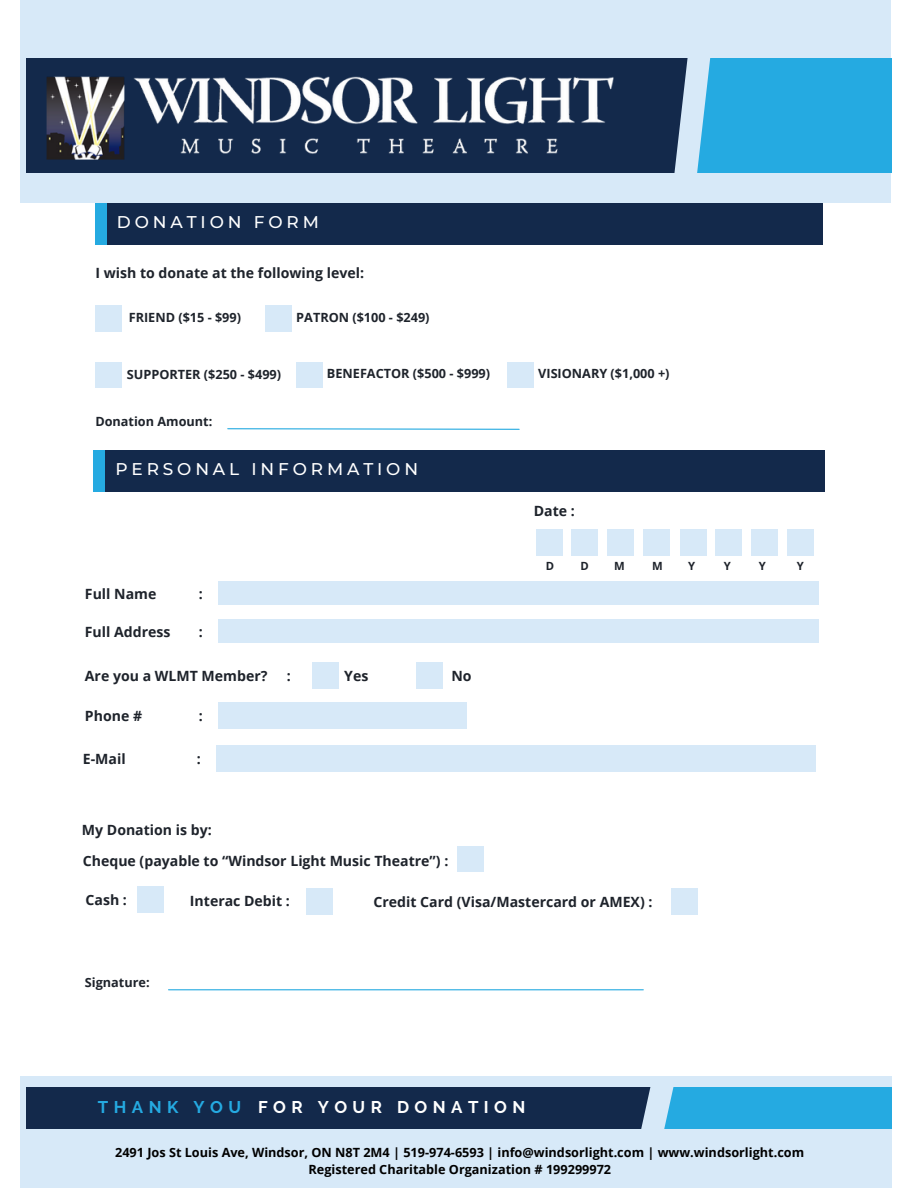
<style>
.page{position:relative;width:918px;height:1188px;background:#fff}
.page>*{position:absolute;margin:0;border:0;box-sizing:border-box;transform-origin:0 0}
.t1{font:500 16.95px "Montserrat";letter-spacing:.23em;color:#fff}
.t2{font:700 16.95px "Raleway";letter-spacing:.32em;color:#fff}
.t3{font:700 14.1px "Open Sans";color:#1e232b}
.t4{font:700 12.75px/17px "Open Sans";color:#000;text-align:center}
.t5{font:700 12.75px "Open Sans";color:#1e232b}
.t6{font:700 11.25px "Open Sans";color:#1e232b}
.s1{color:#25aae1}
</style>
<div class="page">
<div style="left:21px;top:0;width:870px;height:203px;background:#d7e9f8"></div>
<div style="left:26px;top:58px;width:666px;height:115px;background:#13294b"></div>
<div style="left:21px;top:1076px;width:871px;height:112px;background:#d7e9f8"></div>
<div style="left:26px;top:1087px;width:629px;height:42px;background:#13294b"></div>
<div style="left:653px;top:1087px;width:238px;height:41px;background:#25aae1"></div>
<div style="left:95px;top:306px;width:27px;height:25px;background:#d7e9f8"></div>
<div style="left:265px;top:306px;width:26px;height:25px;background:#d7e9f8"></div>
<div style="left:536px;top:529px;width:27px;height:26px;background:#d7e9f8"></div>
<div style="left:572px;top:529px;width:26px;height:26px;background:#d7e9f8"></div>
<div style="left:607px;top:529px;width:26px;height:26px;background:#d7e9f8"></div>
<div style="left:644px;top:529px;width:26px;height:26px;background:#d7e9f8"></div>
<div style="left:680px;top:529px;width:26px;height:26px;background:#d7e9f8"></div>
<div style="left:716px;top:529px;width:26px;height:26px;background:#d7e9f8"></div>
<div style="left:751px;top:529px;width:26px;height:26px;background:#d7e9f8"></div>
<div style="left:787px;top:529px;width:26px;height:26px;background:#d7e9f8"></div>
<div style="left:218px;top:582px;width:600px;height:23px;background:#d7e9f8"></div>
<div style="left:218px;top:619px;width:600px;height:24px;background:#d7e9f8"></div>
<div style="left:417px;top:663px;width:26px;height:25px;background:#d7e9f8"></div>
<div style="left:313px;top:663px;width:26px;height:25px;background:#d7e9f8"></div>
<div style="left:218px;top:703px;width:249px;height:26px;background:#d7e9f8"></div>
<div style="left:216px;top:745px;width:599px;height:26px;background:#d7e9f8"></div>
<hr style="left:169px;top:989px;width:474px;height:1px;background:#25aae1">
<div style="left:95px;top:203px;width:17px;height:41px;background:#25aae1"></div>
<div style="left:107px;top:203px;width:715px;height:41px;background:#13294b"></div>
<div style="left:93px;top:450px;width:28px;height:42px;background:#25aae1"></div>
<div style="left:106px;top:450px;width:719px;height:42px;background:#13294b"></div>
<div style="left:692px;top:58px;width:200px;height:115px;background:#25aae1"></div>
<svg style="left:674px;top:58px;width:37px;height:115px"></svg>
<svg style="left:641px;top:1087px;width:49px;height:42px"></svg>
<img style="left:46px;top:76px;width:567px;height:84px">
<div style="left:96px;top:362px;width:26px;height:26px;background:#d7e9f8"></div>
<div style="left:296px;top:362px;width:26px;height:26px;background:#d7e9f8"></div>
<div style="left:508px;top:362px;width:26px;height:26px;background:#d7e9f8"></div>
<svg style="left:227px;top:428px;width:293px;height:2px"></svg>
<div style="left:458px;top:846px;width:26px;height:26px;background:#d7e9f8"></div>
<div style="left:672px;top:888px;width:26px;height:26px;background:#d7e9f8"></div>
<div style="left:138px;top:886px;width:26px;height:26px;background:#d7e9f8"></div>
<div style="left:306px;top:888px;width:27px;height:26px;background:#d7e9f8"></div>
<p class="t1" style="left:117px;top:211px;width:203px">DONATION FORM</p>
<p class="t3" style="left:95px;top:263px;width:270px">I wish to donate at the following level:</p>
<p class="t5" style="left:129px;top:309px;width:114px">FRIEND ($15 - $99)</p>
<p class="t5" style="left:296px;top:309px;width:135px">PATRON ($100 - $249)</p>
<p class="t5" style="left:127px;top:365px;width:156px">SUPPORTER ($250 - $499)</p>
<p class="t5" style="left:327px;top:365px;width:165px">BENEFACTOR ($500 - $999)</p>
<p class="t5" style="left:538px;top:365px;width:133px">VISIONARY ($1,000 +)</p>
<p class="t5" style="left:95px;top:413px;width:119px">Donation Amount:</p>
<p class="t1" style="left:115px;top:459px;width:304px">PERSONAL INFORMATION</p>
<p class="t3" style="left:85px;top:584px;width:73px">Full Name</p>
<p class="t3" style="left:85px;top:622px;width:87px">Full Address</p>
<p class="t3" style="left:85px;top:666px;width:184px">Are you a WLMT Member?</p>
<p class="t3" style="left:344px;top:666px;width:26px">Yes</p>
<p class="t3" style="left:452px;top:666px;width:22px">No</p>
<p class="t3" style="left:199px;top:584px;width:6px">:</p>
<p class="t3" style="left:199px;top:622px;width:6px">:</p>
<p class="t3" style="left:287px;top:666px;width:6px">:</p>
<p class="t3" style="left:85px;top:706px;width:59px">Phone #</p>
<p class="t3" style="left:83px;top:749px;width:44px">E-Mail</p>
<p class="t3" style="left:199px;top:706px;width:6px">:</p>
<p class="t3" style="left:197px;top:749px;width:6px">:</p>
<p class="t3" style="left:82px;top:820px;width:131px">My Donation is by:</p>
<p class="t3" style="left:534px;top:501px;width:43px">Date :</p>
<p class="t6" style="left:546px;top:558px;width:10px">D</p>
<p class="t6" style="left:581px;top:558px;width:10px">D</p>
<p class="t6" style="left:614px;top:558px;width:12px">M</p>
<p class="t6" style="left:652px;top:558px;width:12px">M</p>
<p class="t6" style="left:688px;top:558px;width:9px">Y</p>
<p class="t6" style="left:724px;top:558px;width:9px">Y</p>
<p class="t6" style="left:759px;top:558px;width:9px">Y</p>
<p class="t6" style="left:797px;top:558px;width:9px">Y</p>
<p class="t3" style="left:83px;top:851px;width:367px">Cheque (payable to “Windsor Light Music Theatre”) :</p>
<p class="t3" style="left:86px;top:890px;width:43px">Cash :</p>
<p class="t3" style="left:190px;top:891px;width:101px">Interac Debit :</p>
<p class="t3" style="left:374px;top:892px;width:280px">Credit Card (Visa/Mastercard or AMEX) :</p>
<p class="t5" style="left:85px;top:974px;width:66px">Signature:</p>
<p class="t2" style="left:98px;top:1097px;width:429px"><span class="s1">THANK YOU</span> FOR YOUR DONATION</p>
<p class="t4" style="left:115px;top:1144px;width:691px">2491 Jos St Louis Ave, Windsor, ON N8T 2M4 | 519-974-6593 | info@windsorlight.com | www.windsorlight.com<br>Registered Charitable Organization # 199299972</p>
</div>
